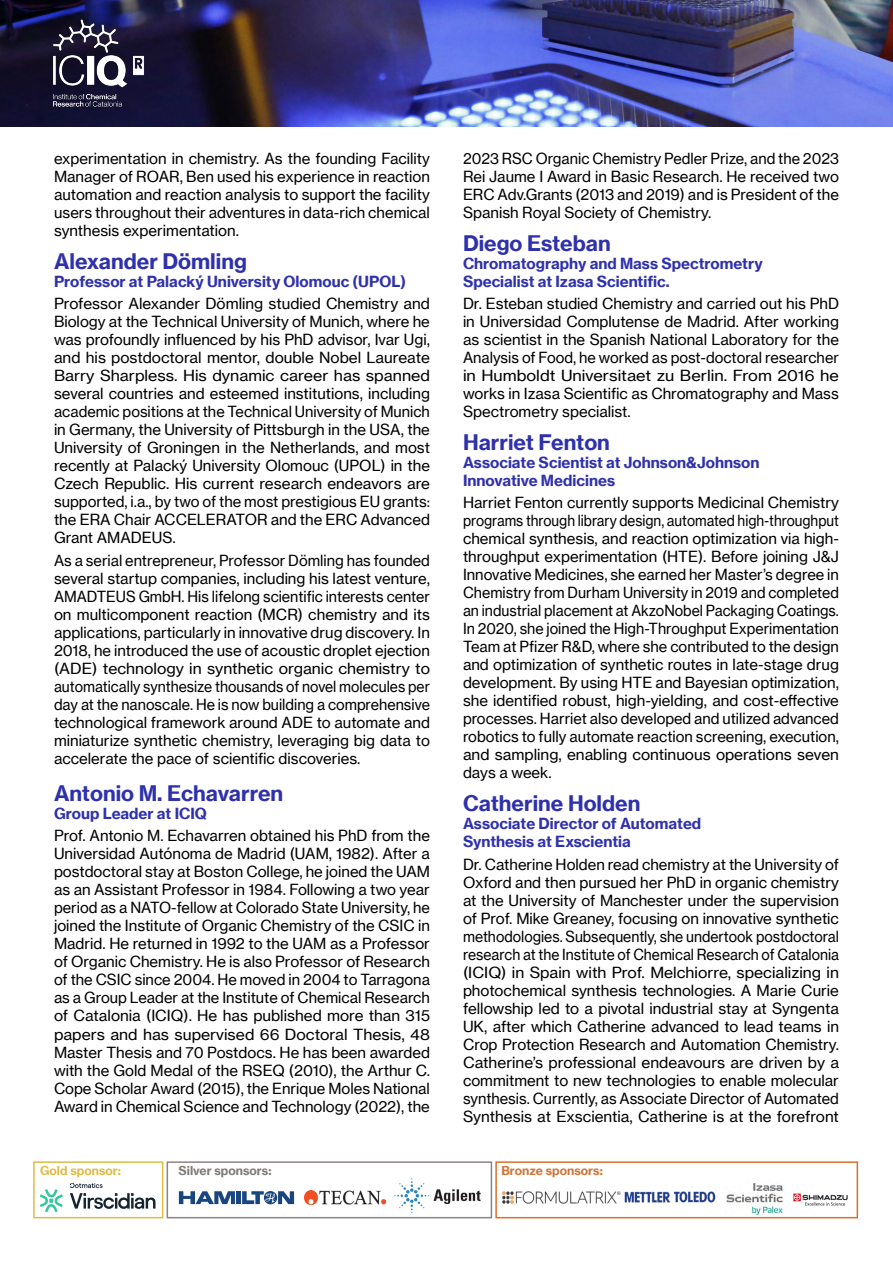
<style>
.page{position:relative;width:893px;height:1263px;background:#fff}
.page>*{position:absolute;margin:0;border:0;box-sizing:border-box;transform-origin:0 0}
.t1{font:21px "N Haas Grotesk TX Pro 75 Bd";color:#2f31ac}
.t2{font:15px/18px "N Haas Grotesk TX Pro 55 Rg";color:#000;text-align:justify}
.t3{font:15px/18px "N Haas Grotesk TX Pro 75 Bd";color:#2f31ac}
.t4{font:12px "N Haas Grotesk TX Pro 75 Bd";color:#827a78}
.t5{font:12px "N Haas Grotesk TX Pro 75 Bd";color:#ce753a}
.t6{font:12px "N Haas Grotesk TX Pro 75 Bd";color:#dfbc45}
</style>
<div class="page">
<img style="left:0;top:0;width:893px;height:126px">
<img style="left:793px;top:1193px;width:55px;height:13px">
<img style="left:726px;top:1183px;width:58px;height:32px">
<img style="left:383px;top:1178px;width:98px;height:36px">
<div style="left:33px;top:1161px;width:130px;height:57px;border:2px solid #dfbc45"></div>
<div style="left:167px;top:1161px;width:325px;height:57px;border:2px solid #8b8482"></div>
<div style="left:495px;top:1161px;width:363px;height:57px;border:2px solid #dc6f27"></div>
<img style="left:502px;top:1191px;width:119px;height:13px">
<img style="left:624px;top:1191px;width:92px;height:12px">
<svg style="left:70px;top:1183px;width:85px;height:26px"></svg>
<svg style="left:40px;top:1189px;width:23px;height:23px"></svg>
<img style="left:305px;top:1191px;width:81px;height:13px">
<div style="left:236px;top:1191px;width:5px;height:13px;background:#194581"></div>
<svg style="left:242px;top:1191px;width:52px;height:13px"></svg>
<svg style="left:179px;top:1191px;width:56px;height:13px"></svg>
<img style="left:49px;top:17px;width:100px;height:93px">
<p class="t2" style="left:54px;top:149px;width:377px">experimentation in chemistry. As the founding Facility Manager of ROAR, Ben used his experience in reaction automation and reaction analysis to support the facility users throughout their adventures in data-rich chemical synthesis experimentation.</p>
<h1 class="t1" style="left:54px;top:248px;width:194px">Alexander Dömling</h1>
<p class="t3" style="left:54px;top:272px;width:353px">Professor at Palacký University Olomouc (UPOL)</p>
<p class="t2" style="left:54px;top:295px;width:377px">Professor Alexander Dömling studied Chemistry and Biology at the Technical University of Munich, where he was profoundly influenced by his PhD advisor, Ivar Ugi, and his postdoctoral mentor, double Nobel Laureate Barry Sharpless. His dynamic career has spanned several countries and esteemed institutions, including academic positions at the Technical University of Munich in Germany, the University of Pittsburgh in the USA, the University of Groningen in the Netherlands, and most recently at Palacký University Olomouc (UPOL) in the Czech Republic. His current research endeavors are supported, i.a., by two of the most prestigious EU grants: the ERA Chair ACCELERATOR and the ERC Advanced Grant AMADEUS.</p>
<p class="t2" style="left:54px;top:551px;width:377px">As a serial entrepreneur, Professor Dömling has founded several startup companies, including his latest venture, AMADTEUS GmbH. His lifelong scientific interests center on multicomponent reaction (MCR) chemistry and its applications, particularly in innovative drug discovery. In 2018, he introduced the use of acoustic droplet ejection (ADE) technology in synthetic organic chemistry to automatically synthesize thousands of novel molecules per day at the nanoscale. He is now building a comprehensive technological framework around ADE to automate and miniaturize synthetic chemistry, leveraging big data to accelerate the pace of scientific discoveries.</p>
<h1 class="t1" style="left:54px;top:780px;width:231px">Antonio M. Echavarren</h1>
<p class="t3" style="left:54px;top:804px;width:154px">Group Leader at ICIQ</p>
<p class="t2" style="left:54px;top:827px;width:378px">Prof. Antonio M. Echavarren obtained his PhD from the Universidad Autónoma de Madrid (UAM, 1982). After a postdoctoral stay at Boston College, he joined the UAM as an Assistant Professor in 1984. Following a two year period as a NATO-fellow at Colorado State University, he joined the Institute of Organic Chemistry of the CSIC in Madrid. He returned in 1992 to the UAM as a Professor of Organic Chemistry. He is also Professor of Research of the CSIC since 2004. He moved in 2004 to Tarragona as a Group Leader at the Institute of Chemical Research of Catalonia (ICIQ). He has published more than 315 papers and has supervised 66 Doctoral Thesis, 48<br>Master Thesis and 70 Postdocs. He has been awarded with the Gold Medal of the RSEQ (2010), the Arthur C.<br>Cope Scholar Award (2015), the Enrique Moles National Award in Chemical Science and Technology (2022), the</p>
<p class="t2" style="left:463px;top:149px;width:378px">2023 RSC Organic Chemistry Pedler Prize, and the 2023<br>Rei Jaume I Award in Basic Research. He received two ERC Adv.Grants (2013 and 2019) and is President of the Spanish Royal Society of Chemistry.</p>
<h1 class="t1" style="left:463px;top:230px;width:149px">Diego Esteban</h1>
<p class="t3" style="left:463px;top:254px;width:301px">Chromatography and Mass Spectrometry<br>Specialist at Izasa Scientific.</p>
<p class="t2" style="left:463px;top:295px;width:378px">Dr. Esteban studied Chemistry and carried out his PhD in Universidad Complutense de Madrid. After working as scientist in the Spanish National Laboratory for the Analysis of Food, he worked as post-doctoral researcher in Humboldt Universitaet zu Berlin. From 2016 he works in Izasa Scientific as Chromatography and Mass Spectrometry specialist.</p>
<h1 class="t1" style="left:463px;top:429px;width:148px">Harriet Fenton</h1>
<p class="t3" style="left:463px;top:453px;width:298px">Associate Scientist at Johnson&amp;Johnson<br>Innovative Medicines</p>
<p class="t2" style="left:463px;top:494px;width:377px">Harriet Fenton currently supports Medicinal Chemistry programs through library design, automated high-throughput chemical synthesis, and reaction optimization via high&shy;throughput experimentation (HTE). Before joining J&amp;J Innovative Medicines, she earned her Master’s degree in Chemistry from Durham University in 2019 and completed an industrial placement at AkzoNobel Packaging Coatings.<br>In 2020, she joined the High-Throughput Experimentation Team at Pfizer R&amp;D, where she contributed to the design and optimization of synthetic routes in late-stage drug development. By using HTE and Bayesian optimization, she identified robust, high-yielding, and cost-effective processes. Harriet also developed and utilized advanced robotics to fully automate reaction screening, execution, and sampling, enabling continuous operations seven days a week.</p>
<h1 class="t1" style="left:463px;top:790px;width:179px">Catherine Holden</h1>
<p class="t3" style="left:463px;top:815px;width:240px">Associate Director of Automated<br>Synthesis at Exscientia</p>
<p class="t2" style="left:463px;top:855px;width:378px">Dr. Catherine Holden read chemistry at the University of Oxford and then pursued her PhD in organic chemistry at the University of Manchester under the supervision of Prof. Mike Greaney, focusing on innovative synthetic methodologies. Subsequently, she undertook postdoctoral research at the Institute of Chemical Research of Catalonia (ICIQ) in Spain with Prof. Melchiorre, specializing in photochemical synthesis technologies. A Marie Curie fellowship led to a pivotal industrial stay at Syngenta UK, after which Catherine advanced to lead teams in Crop Protection Research and Automation Chemistry.<br>Catherine’s professional endeavours are driven by a commitment to new technologies to enable molecular synthesis. Currently, as Associate Director of Automated Synthesis at Exscientia, Catherine is at the forefront</p>
<p class="t6" style="left:40px;top:1163px;width:82px">Gold sponsor:</p>
<p class="t4" style="left:179px;top:1163px;width:94px">Silver sponsors:</p>
<p class="t5" style="left:501px;top:1163px;width:103px">Bronze sponsors:</p>
</div>
